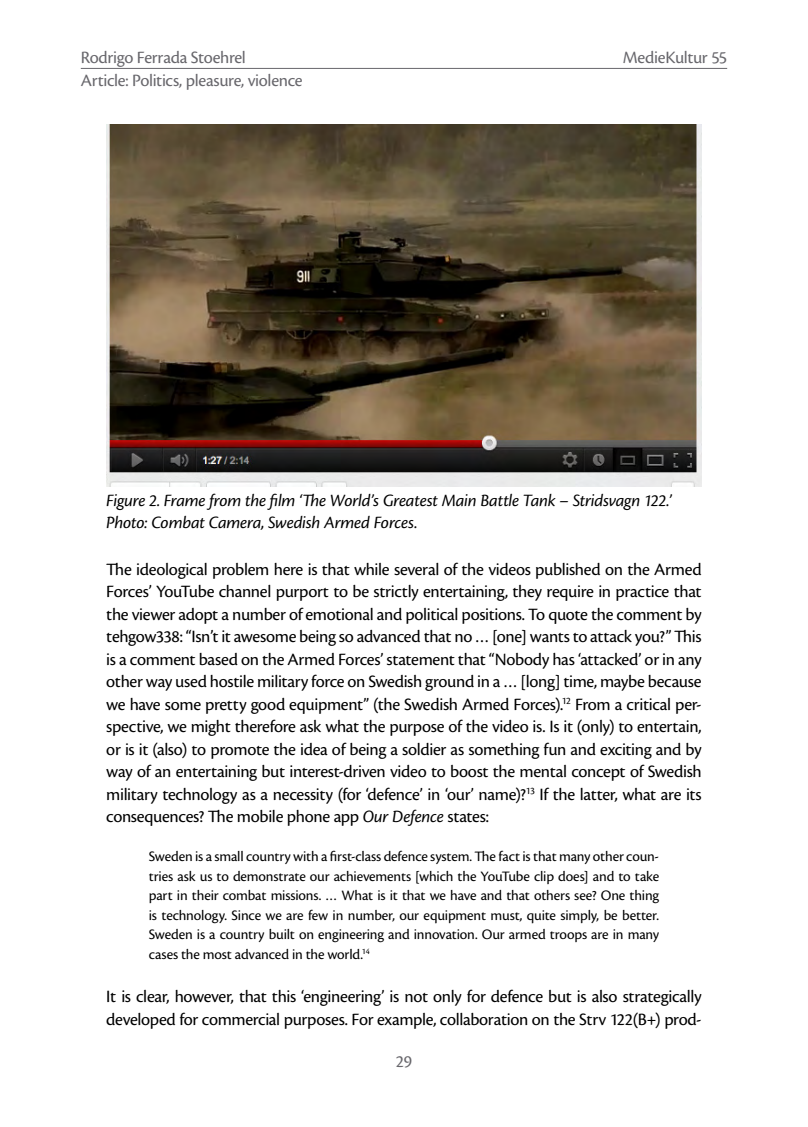
<style>
.page{position:relative;width:808px;height:1127px;background:#fff}
.page>*{position:absolute;margin:0;border:0;box-sizing:border-box;transform-origin:0 0}
.t1{font:18px/22.5px "Cronos Pro";letter-spacing:-.02em;color:#000;text-align:justify}
.t2{font:italic 18px/22.5px "Cronos Pro";letter-spacing:-.015em;color:#000}
.t3{font:18px "Cronos Pro";letter-spacing:-.02em;color:#68676c}
.t4{font:15px/19.5px "Cronos Pro";letter-spacing:-.01em;color:#000;text-align:justify}
.s1{font-style:italic}
</style>
<div class="page">
<hr style="left:81px;top:68px;width:646px;height:1px;background:#68676c">
<img style="left:106px;top:125px;width:596px;height:361px">
<p class="t3" style="left:81px;top:47px;width:167px">Rodrigo Ferrada Stoehrel</p>
<p class="t3" style="left:81px;top:70px;width:223px">Article: Politics, pleasure, violence</p>
<p class="t3" style="left:623px;top:47px;width:106px">MedieKultur 55</p>
<p class="t2" style="left:106px;top:489px;width:567px">Figure 2. Frame from the film ‘The World’s Greatest Main Battle Tank – Stridsvagn 122.’<br>Photo: Combat Camera, Swedish Armed Forces.</p>
<p class="t1" style="left:106px;top:558px;width:597px">The ideological problem here is that while several of the videos published on the Armed Forces’ YouTube channel purport to be strictly entertaining, they require in practice that the viewer adopt a number of emotional and political positions. To quote the comment by tehgow338: “Isn’t it awesome being so advanced that no … [one] wants to attack you?” This is a comment based on the Armed Forces’ statement that “Nobody has ‘attacked’ or in any other way used hostile military force on Swedish ground in a … [long] time, maybe because we have some pretty good equipment” (the Swedish Armed Forces).<sup>12</sup> From a critical per&shy;spective, we might therefore ask what the purpose of the video is. Is it (only) to entertain, or is it (also) to promote the idea of being a soldier as something fun and exciting and by way of an entertaining but interest-driven video to boost the mental concept of Swedish military technology as a necessity (for ‘defence’ in ‘our’ name)?<sup>13</sup> If the latter, what are its consequences? The mobile phone app <span class="s1">Our Defence</span> states:</p>
<p class="t4" style="left:149px;top:847px;width:512px">Sweden is a small country with a first-class defence system. The fact is that many other coun&shy;tries ask us to demonstrate our achievements [which the YouTube clip does] and to take part in their combat missions. … What is it that we have and that others see? One thing is technology. Since we are few in number, our equipment must, quite simply, be better.<br>Sweden is a country built on engineering and innovation. Our armed troops are in many cases the most advanced in the world.<sup>14</sup></p>
<p class="t1" style="left:106px;top:985px;width:597px">It is clear, however, that this ‘engineering’ is not only for defence but is also strategically developed for commercial purposes. For example, collaboration on the Strv 122(B+) prod-</p>
<p class="t3" style="left:396px;top:1051px;width:18px">29</p>
</div>
